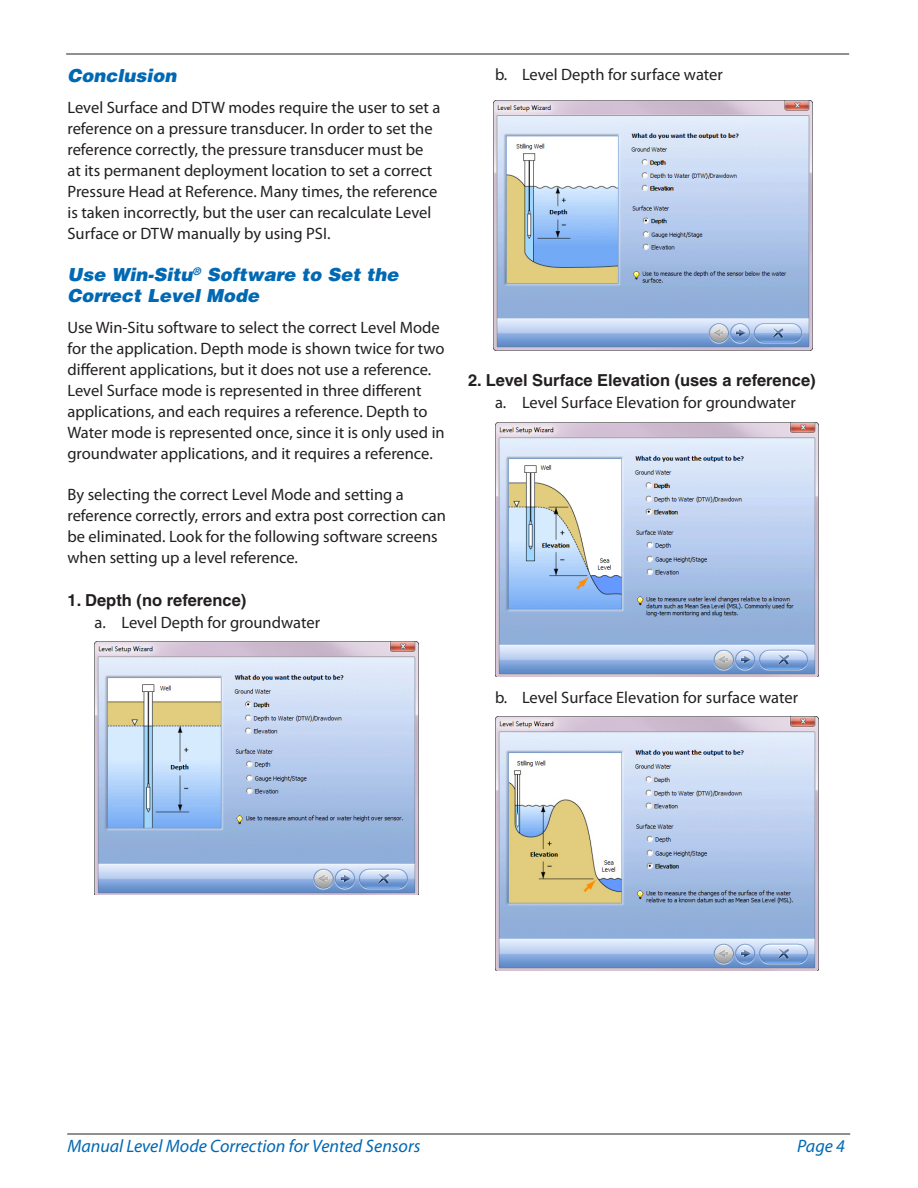
<style>
.page{position:relative;width:918px;height:1188px;background:#fff}
.page>*{position:absolute;margin:0;border:0;box-sizing:border-box;transform-origin:0 0}
.Header_1{font:italic 900 18px/21px "Helvetica";color:#0168b3}
.t1{font:italic 18px "Myriad Pro";color:#0168b3}
.Body_Paragraph{font:16.5px/21px "Myriad Pro";color:#231f20}
.Body_Numbered_b{font:16.5px "Myriad Pro";color:#231f20}
.Body_Numbered_a{font:16.5px "Myriad Pro";color:#231f20}
.Header_2{font:700 16.5px "Helvetica";color:#231f20}
</style>
<div class="page">
<hr style="left:66px;top:54px;width:783px;height:1px;background:#231f20">
<hr style="left:67px;top:1134px;width:783px;height:1px;background:#231f20">
<img style="left:94px;top:642px;width:324px;height:252px">
<img style="left:495px;top:423px;width:324px;height:253px">
<img style="left:495px;top:717px;width:324px;height:253px">
<img style="left:494px;top:100px;width:318px;height:251px">
<p class="Header_1" style="left:68px;top:65px;width:111px">Conclusion</p>
<p class="Body_Paragraph" style="left:68px;top:97px;width:374px">Level Surface and DTW modes require the user to set a reference on a pressure transducer. In order to set the reference correctly, the pressure transducer must be at its permanent deployment location to set a correct Pressure Head at Reference. Many times, the reference is taken incorrectly, but the user can recalculate Level Surface or DTW manually by using PSI.</p>
<p class="Header_1" style="left:68px;top:263px;width:333px">Use Win-Situ<sup>®</sup> Software to Set the<br>Correct Level Mode</p>
<p class="Body_Paragraph" style="left:68px;top:316px;width:379px">Use Win-Situ software to select the correct Level Mode for the application. Depth mode is shown twice for two different applications, but it does not use a reference.<br>Level Surface mode is represented in three different applications, and each requires a reference. Depth to Water mode is represented once, since it is only used in groundwater applications, and it requires a reference.</p>
<p class="Body_Paragraph" style="left:68px;top:483px;width:380px">By selecting the correct Level Mode and setting a reference correctly, errors and extra post correction can be eliminated. Look for the following software screens when setting up a level reference.</p>
<p class="Header_2" style="left:68px;top:590px;width:180px">1. Depth (no reference)</p>
<p class="Body_Numbered_a" style="left:94px;top:612px;width:227px">a. Level Depth for groundwater</p>
<p class="Body_Numbered_b" style="left:495px;top:64px;width:229px">b. Level Depth for surface water</p>
<p class="Header_2" style="left:468px;top:370px;width:349px">2. Level Surface Elevation (uses a reference)</p>
<p class="Body_Numbered_a" style="left:495px;top:393px;width:302px">a. Level Surface Elevation for groundwater</p>
<p class="Body_Numbered_b" style="left:495px;top:688px;width:305px">b. Level Surface Elevation for surface water</p>
<p class="t1" style="left:68px;top:1134px;width:354px">Manual Level Mode Correction for Vented Sensors</p>
<p class="t1" style="left:797px;top:1134px;width:49px">Page 4</p>
</div>
